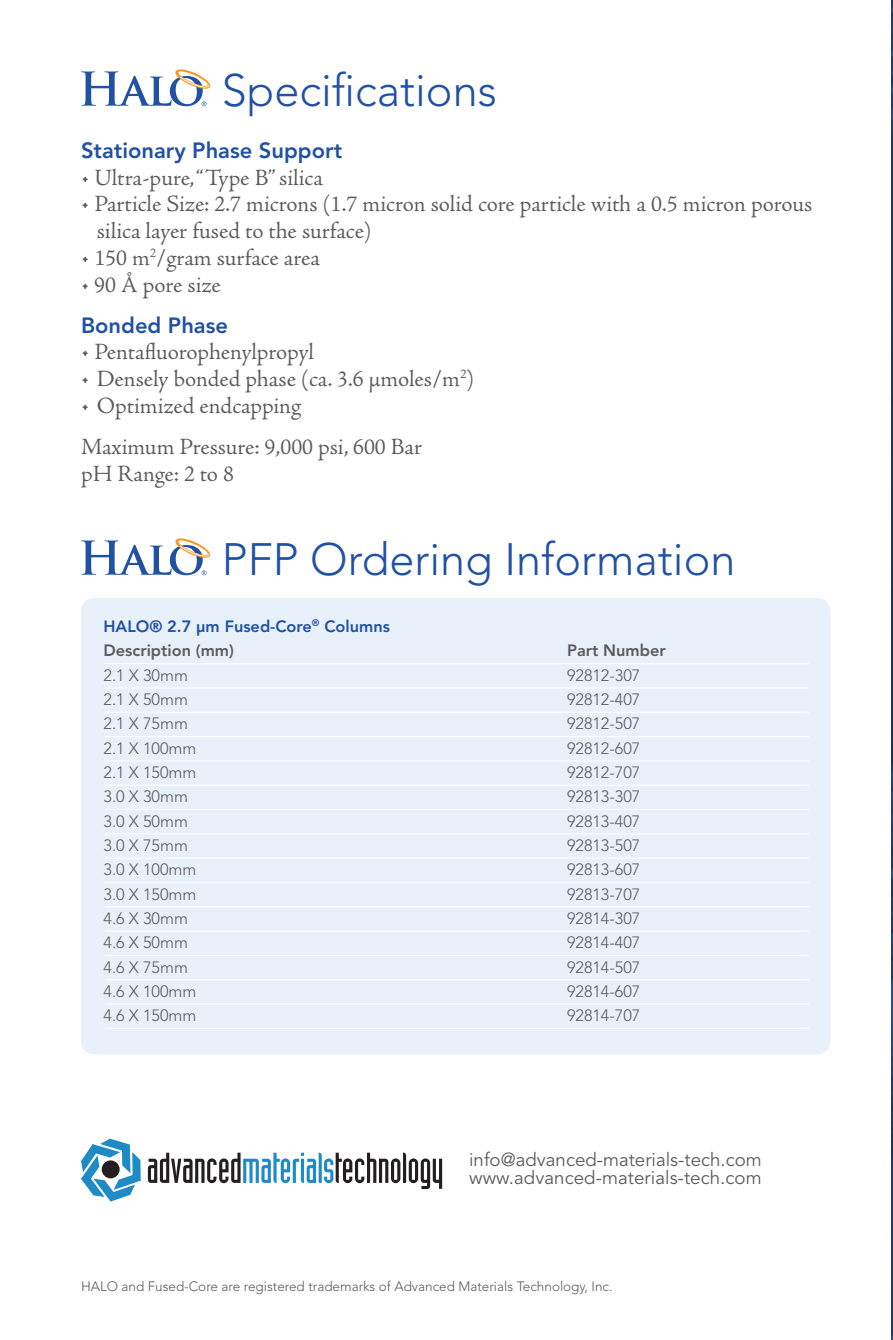
<style>
.page{position:relative;width:893px;height:1340px;background:#fff}
.page>*{position:absolute;margin:0;border:0;box-sizing:border-box;transform-origin:0 0}
.t1{font:45px "Avenir Light+ZZTYXX";color:#2051a3}
.t2{font:24.3px/27px "Adobe Jenson MM.371.10.+WKYNWI";letter-spacing:.005em;color:#5c5a5d}
.t3{font:22.05px "Avenir Heavy+KMFJQI";color:#2051a3}
.t4{font:18.68px/18px "Avenir Book+EHTUVR";color:#5c5a5d}
.t5{font:16.2px "Avenir Light+ZZTYXX";color:#5c5a5d}
.t6{font:16.2px/24.3px "Avenir Heavy+KMFJQI";color:#2051a3}
.t7{font:16.2px "Avenir Heavy+KMFJQI";color:#5c5a5d}
.t8{font:13.5px "Avenir Light+ZZTYXX";color:#5c5a5d}
.s1{color:#5c5a5d}
</style>
<div class="page">
<div style="left:81px;top:598px;width:749px;height:456px;background:#e8f0f9;border-radius:13px"></div>
<svg style="left:81px;top:69px;width:130px;height:37px"></svg>
<svg style="left:81px;top:538px;width:130px;height:37px"></svg>
<hr style="left:105px;top:687px;width:704px;height:1px;background:#fff">
<hr style="left:105px;top:663px;width:704px;height:1px;background:#fff">
<hr style="left:105px;top:711px;width:704px;height:2px;background:#fff">
<hr style="left:105px;top:736px;width:704px;height:1px;background:#fff">
<hr style="left:105px;top:760px;width:704px;height:1px;background:#fff">
<hr style="left:105px;top:784px;width:704px;height:1px;background:#fff">
<hr style="left:105px;top:809px;width:704px;height:1px;background:#fff">
<hr style="left:105px;top:833px;width:704px;height:1px;background:#fff">
<hr style="left:105px;top:857px;width:704px;height:1px;background:#fff">
<hr style="left:105px;top:881px;width:704px;height:2px;background:#fff">
<hr style="left:105px;top:906px;width:704px;height:1px;background:#fff">
<hr style="left:105px;top:930px;width:704px;height:1px;background:#fff">
<hr style="left:105px;top:954px;width:704px;height:2px;background:#fff">
<hr style="left:105px;top:979px;width:704px;height:1px;background:#fff">
<hr style="left:105px;top:1003px;width:704px;height:1px;background:#fff">
<hr style="left:105px;top:1027px;width:704px;height:1px;background:#fff">
<img style="left:891px;top:0;width:2px;height:1339px">
<svg style="left:148px;top:1152px;width:294px;height:37px"></svg>
<svg style="left:81px;top:1138px;width:60px;height:63px"></svg>
<div style="left:102px;top:1160px;width:18px;height:18px;background:#231f20;border-radius:50%"></div>
<h1 class="t1" style="left:222px;top:72px;width:276px">Specifications</h1>
<p class="t3" style="left:81px;top:141px;width:263px">Stationary Phase Support</p>
<p class="t2" style="left:81px;top:166px;width:243px">• Ultra-pure, “Type B” silica</p>
<p class="t2" style="left:97px;top:193px;width:717px;text-indent:-16px">• Particle Size: 2.7 microns (1.7 micron solid core particle with a 0.5 micron porous silica layer fused to the surface)</p>
<p class="t2" style="left:81px;top:247px;width:240px">• 150 m<sup>2</sup>/gram surface area</p>
<p class="t2" style="left:81px;top:274px;width:141px">• 90 Å pore size</p>
<p class="t3" style="left:81px;top:316px;width:149px">Bonded Phase</p>
<p class="t2" style="left:81px;top:341px;width:234px">• Pentafluorophenylpropyl</p>
<p class="t2" style="left:81px;top:368px;width:395px">• Densely bonded phase (ca. 3.6 µmoles/m<sup>2</sup>)</p>
<p class="t2" style="left:81px;top:388px;width:343px;line-height:40.5px">• Optimized endcapping<br>Maximum Pressure: 9,000 psi, 600 Bar</p>
<p class="t2" style="left:81px;top:462px;width:154px">pH Range: 2 to 8</p>
<h1 class="t1" style="left:222px;top:541px;width:515px">PFP Ordering Information</h1>
<p class="t6" style="left:104px;top:615px;width:288px">HALO® 2.7 µm Fused-Core<sup>®</sup> Columns<br><span class="s1">Description (mm)</span></p>
<p class="t7" style="left:567px;top:644px;width:100px">Part Number</p>
<p class="t5" style="left:104px;top:668px;width:86px">2.1 X 30mm</p>
<p class="t5" style="left:567px;top:668px;width:75px">92812-307</p>
<p class="t5" style="left:104px;top:692px;width:86px">2.1 X 50mm</p>
<p class="t5" style="left:567px;top:692px;width:75px">92812-407</p>
<p class="t5" style="left:104px;top:717px;width:86px">2.1 X 75mm</p>
<p class="t5" style="left:567px;top:717px;width:75px">92812-507</p>
<p class="t5" style="left:104px;top:741px;width:94px">2.1 X 100mm</p>
<p class="t5" style="left:567px;top:741px;width:75px">92812-607</p>
<p class="t5" style="left:104px;top:765px;width:94px">2.1 X 150mm</p>
<p class="t5" style="left:567px;top:765px;width:75px">92812-707</p>
<p class="t5" style="left:104px;top:790px;width:86px">3.0 X 30mm</p>
<p class="t5" style="left:567px;top:790px;width:75px">92813-307</p>
<p class="t5" style="left:104px;top:814px;width:86px">3.0 X 50mm</p>
<p class="t5" style="left:567px;top:814px;width:75px">92813-407</p>
<p class="t5" style="left:104px;top:838px;width:86px">3.0 X 75mm</p>
<p class="t5" style="left:567px;top:838px;width:75px">92813-507</p>
<p class="t5" style="left:104px;top:863px;width:94px">3.0 X 100mm</p>
<p class="t5" style="left:567px;top:863px;width:75px">92813-607</p>
<p class="t5" style="left:104px;top:887px;width:94px">3.0 X 150mm</p>
<p class="t5" style="left:567px;top:887px;width:75px">92813-707</p>
<p class="t5" style="left:104px;top:911px;width:86px">4.6 X 30mm</p>
<p class="t5" style="left:567px;top:911px;width:75px">92814-307</p>
<p class="t5" style="left:104px;top:936px;width:86px">4.6 X 50mm</p>
<p class="t5" style="left:567px;top:936px;width:75px">92814-407</p>
<p class="t5" style="left:104px;top:960px;width:86px">4.6 X 75mm</p>
<p class="t5" style="left:567px;top:960px;width:75px">92814-507</p>
<p class="t5" style="left:104px;top:984px;width:94px">4.6 X 100mm</p>
<p class="t5" style="left:567px;top:984px;width:75px">92814-607</p>
<p class="t5" style="left:104px;top:1009px;width:94px">4.6 X 150mm</p>
<p class="t5" style="left:567px;top:1009px;width:75px">92814-707</p>
<p class="t4" style="left:469px;top:1151px;width:294px">info@advanced-materials-tech.com www.advanced-materials-tech.com</p>
<p class="t8" style="left:81px;top:1280px;width:533px">HALO and Fused-Core are registered trademarks of Advanced Materials Technology, Inc.</p>
</div>
